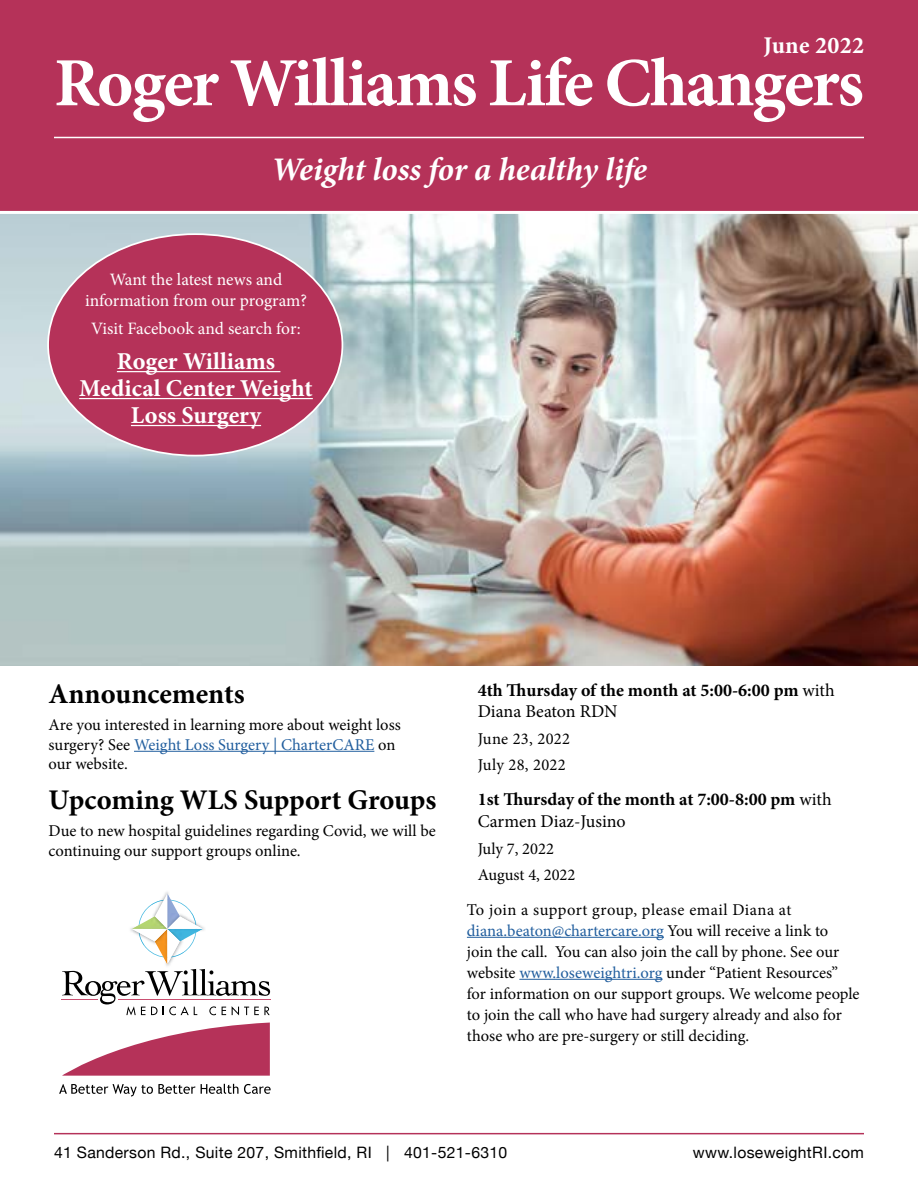
<style>
.page{position:relative;width:918px;height:1188px;background:#fff}
.page>*{position:absolute;margin:0;border:0;box-sizing:border-box;transform-origin:0 0}
.t1{font:700 69px "Minion Pro";letter-spacing:-.03em;color:#fff}
.t2{font:italic 700 33px "Minion Pro";letter-spacing:-.005em;color:#fff}
.t3{font:700 28.5px "Minion Pro";letter-spacing:-.005em;color:#000}
.t4{font:700 24.3px/27px "Minion Pro";color:#fff;text-align:center}
.t5{font:700 24px "Minion Pro";letter-spacing:.01em;color:#fff}
.t6{font:700 18px/21.6px "Minion Pro";color:#000}
.t7{font:17.4px/20.9px "Minion Pro";letter-spacing:-.005em;color:#fff;text-align:center}
.t8{font:16.5px/21px "Minion Pro";color:#000}
.t9{font:16.5px/26.5px "Minion Pro";letter-spacing:.02em;color:#000}
.t10{font:15.75px "Helvetica Neue";letter-spacing:.02em;color:#000}
.s1{color:#215e9e}
.s2{font-weight:400}
</style>
<div class="page">
<img style="left:0;top:214px;width:918px;height:451px">
<hr style="left:54px;top:1133px;width:810px;height:1px;background:#b53259">
<div style="left:48px;top:234px;width:294px;height:222px;background:#b53259;border-radius:50%"></div>
<hr style="left:117px;top:371px;width:163px;height:1px;background:#fff">
<hr style="left:79px;top:398px;width:234px;height:1px;background:#fff">
<hr style="left:131px;top:425px;width:130px;height:1px;background:#fff">
<div style="left:0;top:0;width:918px;height:213px;background:#b53259"></div>
<hr style="left:54px;top:137px;width:810px;height:1px;background:#fff">
<hr style="left:0;top:211px;width:918px;height:3px;background:#fff">
<hr style="left:134px;top:751px;width:240px;height:1px;background:#215e9e">
<hr style="left:467px;top:937px;width:197px;height:1px;background:#215e9e">
<hr style="left:519px;top:979px;width:143px;height:1px;background:#215e9e">
<svg style="left:62px;top:1023px;width:208px;height:53px"></svg>
<svg style="left:59px;top:1084px;width:212px;height:12px"></svg>
<svg style="left:62px;top:893px;width:208px;height:122px"></svg>
<h3 class="t5" style="left:764px;top:29px;width:102px">June 2022</h3>
<h1 class="t1" style="left:54px;top:35px;width:811px">Roger Williams Life Changers</h1>
<h2 class="t2" style="left:271px;top:146px;width:377px">Weight loss for a healthy life</h2>
<p class="t7" style="left:85px;top:269px;width:224px">Want the latest news and information from our program?</p>
<p class="t7" style="left:91px;top:319px;width:211px">Visit Facebook and search for:</p>
<h3 class="t4" style="left:79px;top:348px;width:235px">Roger Williams<br>Medical Center Weight<br>Loss Surgery</h3>
<h3 class="t3" style="left:49px;top:674px;width:198px">Announcements</h3>
<p class="t8" style="left:49px;top:715px;width:354px;line-height:19.8px">Are you interested in learning more about weight loss surgery? See <span class="s1">Weight Loss Surgery | CharterCARE</span> on our website.</p>
<h3 class="t3" style="left:49px;top:780px;width:389px">Upcoming WLS Support Groups</h3>
<p class="t8" style="left:49px;top:821px;width:389px;line-height:19.8px">Due to new hospital guidelines regarding Covid, we will be continuing our support groups online.</p>
<p class="t6" style="left:478px;top:679px;width:359px">4th Thursday of the month at 5:00-6:00 pm <span class="s2">with<br>Diana Beaton RDN</span></p>
<p class="t9" style="left:478px;top:725px;width:94px">June 23, 2022<br>July 28, 2022</p>
<p class="t6" style="left:478px;top:789px;width:356px">1st Thursday of the month at 7:00-8:00 pm <span class="s2">with<br>Carmen Diaz-Jusino</span></p>
<p class="t8" style="left:478px;top:835px;width:99px;line-height:26.5px">July 7, 2022<br>August 4, 2022</p>
<p class="t8" style="left:467px;top:899px;width:394px">To join a support group, please email Diana at <span class="s1">diana.beaton@chartercare.org</span> You will receive a link to<br>join the call. You can also join the call by phone. See our website <span class="s1">www.loseweightri.org</span> under “Patient Resources” for information on our support groups. We welcome people to join the call who have had surgery already and also for those who are pre-surgery or still deciding.</p>
<p class="t10" style="left:54px;top:1141px;width:455px">41 Sanderson Rd., Suite 207, Smithfield, RI | 401-521-6310</p>
<p class="t10" style="left:693px;top:1141px;width:173px">www.loseweightRI.com</p>
</div>
